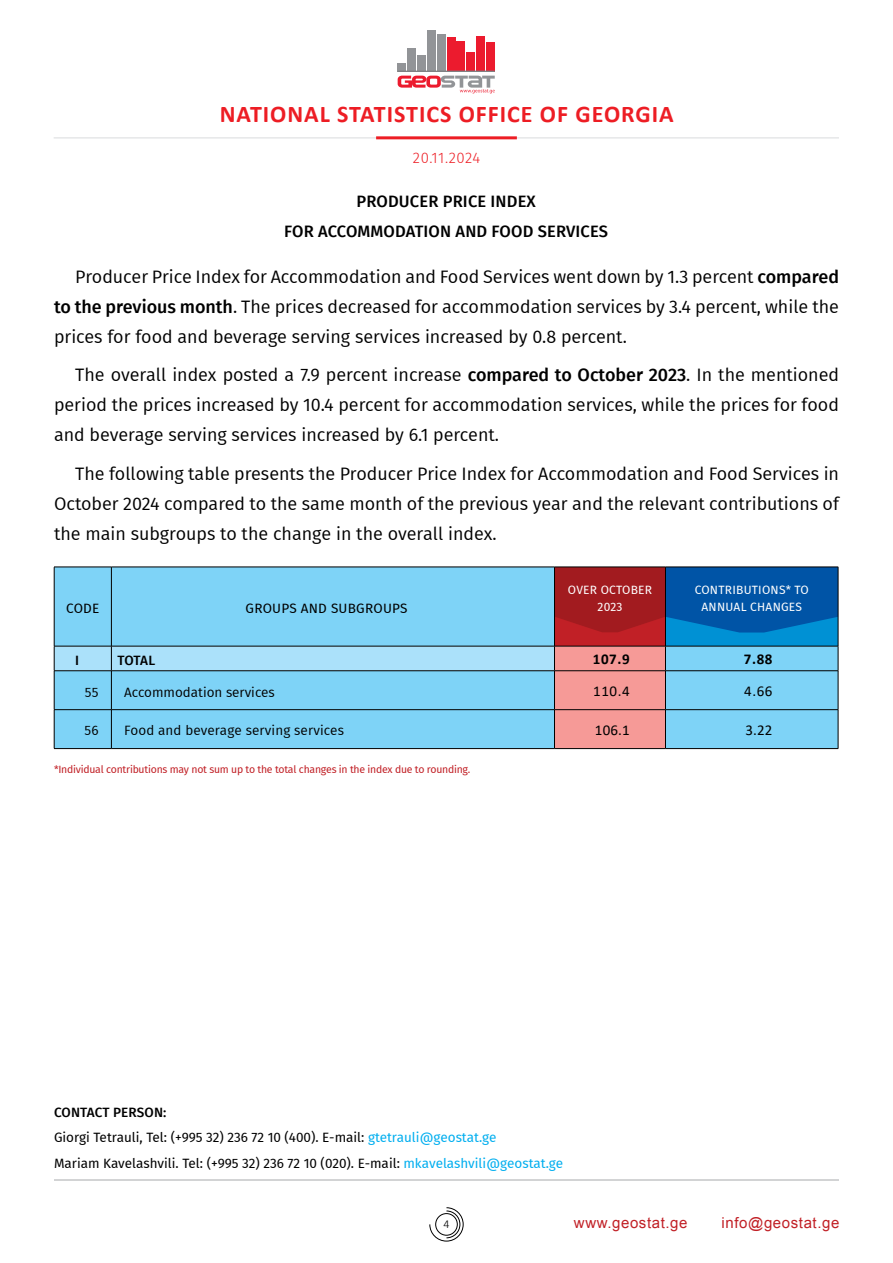
<style>
.page{position:relative;width:893px;height:1263px;background:#fff}
.page>*{position:absolute;margin:0;border:0;box-sizing:border-box;transform-origin:0 0}
.t1{font:700 24px "Calibri";letter-spacing:.04em;color:#ed1d24}
.t2{font:18px/30px "Fira GO";color:#000;text-align:justify}
.t3{font:500 16.5px/29.7px "Fira GO";letter-spacing:.01em;color:#000;text-align:center}
.t4{font:15px "BPG Ingiri Arial";letter-spacing:.04em;color:#c12026}
.t5{font:15px "Calibri";letter-spacing:.025em;color:#000}
.t6{font:300 15px "Fira GO";letter-spacing:.03em;color:#ed1d24}
.t7{font:700 15px "Calibri";color:#000}
.t8{font:13.5px/25.5px "Fira GO";color:#000}
.t9{font:13.5px "Fira GO";letter-spacing:.005em;color:#000}
.t10{font:13.5px "Fira GO";letter-spacing:.02em;color:#000}
.t11{font:500 13.5px "Fira GO";letter-spacing:-.015em;color:#000}
.t12{font:12px/16.5px "Fira GO";letter-spacing:.02em;color:#fff;text-align:center}
.t13{font:300 12px "Calibri";color:#000}
.t14{font:10.5px "Fira GO";letter-spacing:-.02em;color:#c12026}
.s1{font-weight:500}
.s2{color:#00aeef}
</style>
<div class="page">
<svg style="left:429px;top:1207px;width:35px;height:34px"></svg>
<hr style="left:54px;top:1179px;width:785px;height:1px;background:#a7a9ac">
<hr style="left:54px;top:137px;width:785px;height:2px;background:#e6e7e8">
<hr style="left:376px;top:136px;width:141px;height:3px;background:#ed1d24">
<div style="left:398px;top:63px;width:8px;height:9px;background:#929497"></div>
<div style="left:407px;top:48px;width:9px;height:24px;background:#929497"></div>
<div style="left:417px;top:55px;width:9px;height:17px;background:#929497"></div>
<div style="left:427px;top:30px;width:9px;height:42px;background:#929497"></div>
<div style="left:437px;top:34px;width:9px;height:38px;background:#929497"></div>
<div style="left:447px;top:37px;width:8px;height:35px;background:#ec1b2e"></div>
<div style="left:457px;top:42px;width:8px;height:30px;background:#ec1b2e"></div>
<div style="left:466px;top:52px;width:9px;height:20px;background:#ec1b2e"></div>
<div style="left:476px;top:36px;width:9px;height:36px;background:#ec1b2e"></div>
<div style="left:486px;top:42px;width:9px;height:30px;background:#ec1b2e"></div>
<hr style="left:398px;top:71px;width:97px;height:1px;background:#808184">
<svg style="left:398px;top:76px;width:97px;height:17px"></svg>
<svg style="left:555px;top:568px;width:283px;height:180px;background:#5c83ae"></svg>
<div style="left:55px;top:568px;width:499px;height:78px;background:#7ed3f7"></div>
<hr style="left:554px;top:567px;width:1px;height:79px;background:#000">
<hr style="left:665px;top:567px;width:1px;height:79px;background:#000">
<hr style="left:111px;top:567px;width:1px;height:79px;background:#000">
<hr style="left:54px;top:748px;width:57px;height:1px;background:#000">
<hr style="left:111px;top:748px;width:443px;height:1px;background:#000">
<hr style="left:54px;top:567px;width:57px;height:1px;background:#000">
<hr style="left:54px;top:567px;width:1px;height:79px;background:#000">
<hr style="left:111px;top:567px;width:443px;height:1px;background:#000">
<hr style="left:554px;top:567px;width:111px;height:1px;background:#000">
<hr style="left:665px;top:567px;width:173px;height:1px;background:#000">
<hr style="left:838px;top:567px;width:1px;height:79px;background:#000">
<hr style="left:554px;top:748px;width:111px;height:1px;background:#000">
<hr style="left:665px;top:646px;width:173px;height:1px;background:#000">
<svg style="left:54px;top:646px;width:612px;height:102px;background:#97c5df"></svg>
<svg style="left:838px;top:646px;width:1px;height:24px"></svg>
<hr style="left:665px;top:670px;width:173px;height:1px;background:#000">
<hr style="left:665px;top:671px;width:1px;height:38px;background:#000">
<hr style="left:838px;top:671px;width:1px;height:38px;background:#000">
<hr style="left:665px;top:710px;width:1px;height:38px;background:#000">
<hr style="left:838px;top:710px;width:1px;height:38px;background:#000">
<hr style="left:665px;top:709px;width:173px;height:1px;background:#000">
<hr style="left:665px;top:748px;width:173px;height:1px;background:#000">
<h1 class="t1" style="left:220px;top:97px;width:455px">NATIONAL STATISTICS OFFICE OF GEORGIA</h1>
<p class="t6" style="left:413px;top:149px;width:69px">20.11.2024</p>
<p class="t3" style="left:284px;top:186px;width:325px">PRODUCER PRICE INDEX<br>FOR ACCOMMODATION AND FOOD SERVICES</p>
<p class="t2" style="left:54px;top:262px;width:786px;text-indent:21px">Producer Price Index for Accommodation and Food Services went down by 1.3 percent <span class="s1">compared to the previous month</span>. The prices decreased for accommodation services by 3.4 percent, while the prices for food and beverage serving services increased by 0.8 percent.</p>
<p class="t2" style="left:54px;top:360px;width:786px;text-indent:21px">The overall index posted a 7.9 percent increase <span class="s1">compared to October 2023</span>. In the mentioned period the prices increased by 10.4 percent for accommodation services, while the prices for food and beverage serving services increased by 6.1 percent.</p>
<p class="t2" style="left:54px;top:459px;width:786px;text-indent:21px">The following table presents the Producer Price Index for Accommodation and Food Services in October 2024 compared to the same month of the previous year and the relevant contributions of the main subgroups to the change in the overall index.</p>
<p class="t8" style="left:66px;top:595px;width:35px">CODE</p>
<p class="t10" style="left:246px;top:600px;width:163px">GROUPS AND SUBGROUPS</p>
<p class="t12" style="left:568px;top:582px;width:86px">OVER OCTOBER<br>2023</p>
<p class="t12" style="left:695px;top:582px;width:116px">CONTRIBUTIONS* TO<br>ANNUAL CHANGES</p>
<p class="t11" style="left:75px;top:652px;width:5px">I</p>
<p class="t11" style="left:117px;top:652px;width:39px">TOTAL</p>
<p class="t7" style="left:593px;top:648px;width:38px">107.9</p>
<p class="t7" style="left:744px;top:648px;width:30px">7.88</p>
<p class="t9" style="left:85px;top:684px;width:15px">55</p>
<p class="t9" style="left:124px;top:684px;width:152px">Accommodation services</p>
<p class="t5" style="left:593px;top:680px;width:38px">110.4</p>
<p class="t5" style="left:744px;top:680px;width:30px">4.66</p>
<p class="t9" style="left:85px;top:723px;width:16px">56</p>
<p class="t9" style="left:124px;top:723px;width:221px">Food and beverage serving services</p>
<p class="t5" style="left:595px;top:719px;width:36px">106.1</p>
<p class="t5" style="left:745px;top:719px;width:29px">3.22</p>
<p class="t14" style="left:54px;top:763px;width:418px">*Individual contributions may not sum up to the total changes in the index due to rounding.</p>
<p class="t8" style="left:54px;top:1099px;width:511px"><span class="s1">CONTACT PERSON:<br></span>Giorgi Tetrauli, Tel: (+995 32) 236 72 10 (400). E-mail: <span class="s2">gtetrauli@geostat.ge<br></span>Mariam Kavelashvili. Tel: (+995 32) 236 72 10 (020). E-mail: <span class="s2">mkavelashvili@geostat.ge</span></p>
<p class="t13" style="left:443px;top:1217px;width:8px">4</p>
<p class="t4" style="left:574px;top:1213px;width:115px">www.geostat.ge</p>
<p class="t4" style="left:722px;top:1213px;width:119px">info@geostat.ge</p>
</div>
